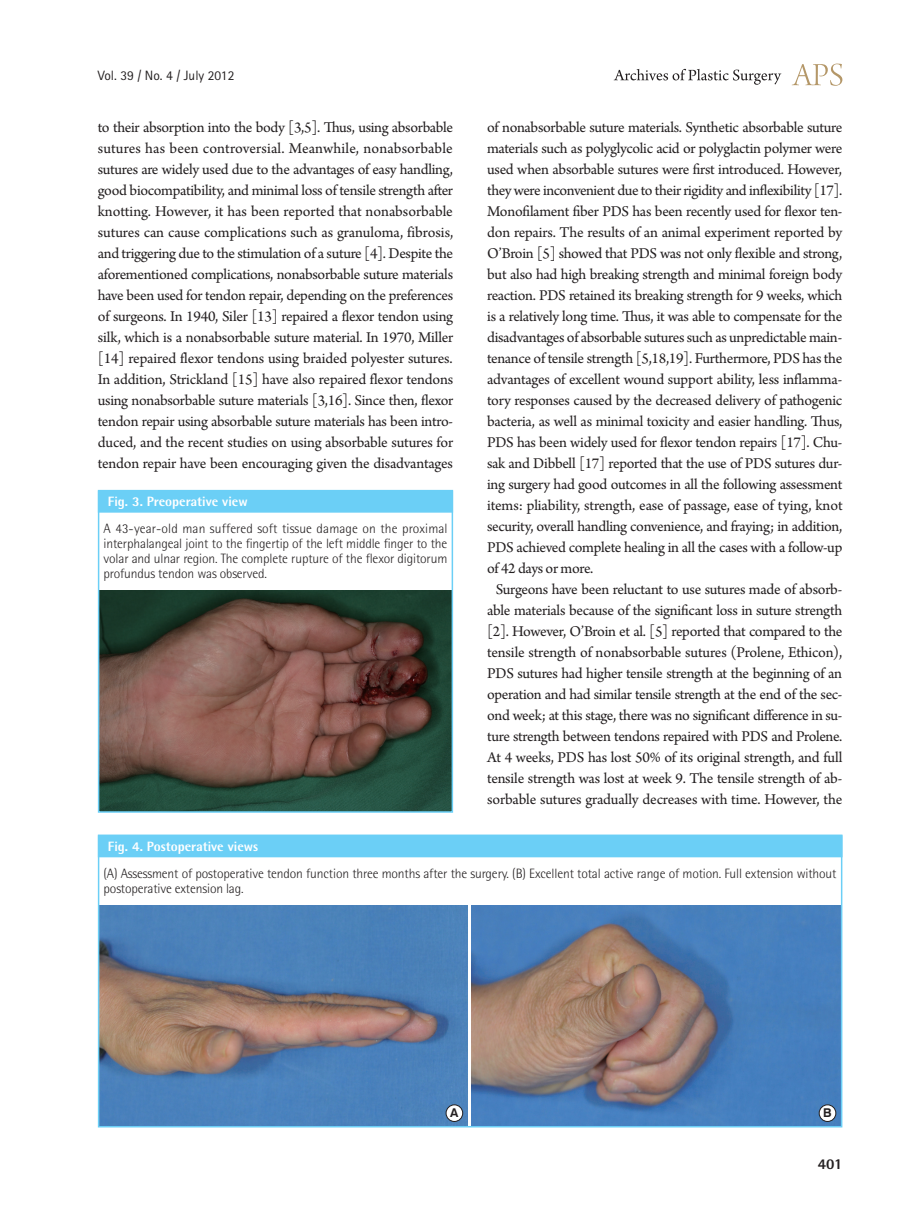
<style>
.page{position:relative;width:919px;height:1217px;background:#fff}
.page>*{position:absolute;margin:0;border:0;box-sizing:border-box;transform-origin:0 0}
.t1{font:15.75px/21px "Arno Pro";letter-spacing:-.02em;color:#231f20;text-align:justify}
.t2{font:800 15px "Rotis Semi Sans Std";color:#231f20}
.t3{font:300 13.5px/15px "Rotis Semi Sans Std";letter-spacing:-.01em;color:#231f20;text-align:justify}
.t4{font:800 13.5px "Rotis Semi Sans Std";color:#fff}
.t5{font:13.5px "Rotis Sans Serif Std";color:#231f20}
.t6{font:700 12.15px "Swiss 721 BT";color:#231f20}
</style>
<div class="page">
<svg style="left:792px;top:64px;width:50px;height:22px"></svg>
<svg style="left:613px;top:69px;width:168px;height:16px"></svg>
<div style="left:99px;top:490px;width:353px;height:22px;background:#6bcff6"></div>
<img style="left:101px;top:590px;width:349px;height:219px">
<div style="left:98px;top:490px;width:355px;height:322px;border:2px solid #6bcff6"></div>
<div style="left:99px;top:835px;width:742px;height:21px;background:#6bcff6"></div>
<div style="left:98px;top:834px;width:744px;height:23px;border:2px solid #6bcff6"></div>
<img style="left:101px;top:905px;width:366px;height:219px">
<img style="left:472px;top:905px;width:367px;height:219px">
<div style="left:446px;top:1104px;width:16px;height:17px;background:#fff;border-radius:50%"></div>
<div style="left:446px;top:1104px;width:17px;height:17px;border:1px solid #231f20;border-radius:50%"></div>
<div style="left:819px;top:1104px;width:16px;height:17px;background:#fff;border-radius:50%"></div>
<div style="left:819px;top:1104px;width:17px;height:17px;border:1px solid #231f20;border-radius:50%"></div>
<div style="left:98px;top:835px;width:744px;height:292px;border:2px solid #6bcff6"></div>
<p class="t5" style="left:98px;top:67px;width:138px">Vol. 39 / No. 4 / July 2012</p>
<p class="t1" style="left:98px;top:117px;width:357px">to their absorption into the body [3,5]. Thus, using absorbable sutures has been controversial. Meanwhile, nonabsorbable sutures are widely used due to the advantages of easy handling, good biocompatibility, and minimal loss of tensile strength after knotting. However, it has been reported that nonabsorbable sutures can cause complications such as granuloma, fibrosis, and triggering due to the stimulation of a suture [4]. Despite the aforementioned complications, nonabsorbable suture materials have been used for tendon repair, depending on the preferences of surgeons. In 1940, Siler [13] repaired a flexor tendon using silk, which is a nonabsorbable suture material. In 1970, Miller [14] repaired flexor tendons using braided polyester sutures.<br>In addition, Strickland [15] have also repaired flexor tendons using nonabsorbable suture materials [3,16]. Since then, flexor tendon repair using absorbable suture materials has been intro&shy;duced, and the recent studies on using absorbable sutures for tendon repair have been encouraging given the disadvantages</p>
<p class="t1" style="left:487px;top:117px;width:357px">of nonabsorbable suture materials. Synthetic absorbable suture</p>
<p class="t1" style="left:487px;top:138px;width:357px">materials such as polyglycolic acid or polyglactin polymer were</p>
<p class="t1" style="left:487px;top:159px;width:356px">used when absorbable sutures were first introduced. However,</p>
<p class="t1" style="left:487px;top:180px;width:357px">they were inconvenient due to their rigidity and inflexibility [17].</p>
<p class="t1" style="left:487px;top:201px;width:357px">Monofilament fiber PDS has been recently used for flexor ten-</p>
<p class="t1" style="left:487px;top:222px;width:357px">don repairs. The results of an animal experiment reported by</p>
<p class="t1" style="left:487px;top:243px;width:356px">O’Broin [5] showed that PDS was not only flexible and strong,</p>
<p class="t1" style="left:487px;top:264px;width:356px">but also had high breaking strength and minimal foreign body</p>
<p class="t1" style="left:487px;top:285px;width:357px">reaction. PDS retained its breaking strength for 9 weeks, which</p>
<p class="t1" style="left:487px;top:306px;width:357px">is a relatively long time. Thus, it was able to compensate for the</p>
<p class="t1" style="left:487px;top:327px;width:357px">disadvantages of absorbable sutures such as unpredictable main-</p>
<p class="t1" style="left:487px;top:348px;width:357px">tenance of tensile strength [5,18,19]. Furthermore, PDS has the</p>
<p class="t1" style="left:487px;top:369px;width:357px">advantages of excellent wound support ability, less inflamma-</p>
<p class="t1" style="left:487px;top:390px;width:356px">tory responses caused by the decreased delivery of pathogenic</p>
<p class="t1" style="left:487px;top:411px;width:357px">bacteria, as well as minimal toxicity and easier handling. Thus,</p>
<p class="t1" style="left:487px;top:432px;width:357px">PDS has been widely used for flexor tendon repairs [17]. Chu-</p>
<p class="t1" style="left:487px;top:453px;width:357px">sak and Dibbell [17] reported that the use of PDS sutures dur-</p>
<p class="t1" style="left:487px;top:474px;width:357px">ing surgery had good outcomes in all the following assessment</p>
<p class="t1" style="left:487px;top:495px;width:357px">items: pliability, strength, ease of passage, ease of tying, knot</p>
<p class="t1" style="left:487px;top:516px;width:357px">security, overall handling convenience, and fraying; in addition,</p>
<p class="t1" style="left:487px;top:537px;width:357px">PDS achieved complete healing in all the cases with a follow-up</p>
<p class="t1" style="left:487px;top:558px;width:108px">of 42 days or more.</p>
<p class="t1" style="left:495px;top:579px;width:348px">Surgeons have been reluctant to use sutures made of absorb-</p>
<p class="t1" style="left:487px;top:600px;width:356px">able materials because of the significant loss in suture strength</p>
<p class="t1" style="left:487px;top:621px;width:357px">[2]. However, O’Broin et al. [5] reported that compared to the</p>
<p class="t1" style="left:487px;top:642px;width:356px">tensile strength of nonabsorbable sutures (Prolene, Ethicon),</p>
<p class="t1" style="left:487px;top:663px;width:356px">PDS sutures had higher tensile strength at the beginning of an</p>
<p class="t1" style="left:487px;top:684px;width:357px">operation and had similar tensile strength at the end of the sec-</p>
<p class="t1" style="left:487px;top:705px;width:357px">ond week; at this stage, there was no significant difference in su-</p>
<p class="t1" style="left:487px;top:726px;width:356px">ture strength between tendons repaired with PDS and Prolene.</p>
<p class="t1" style="left:487px;top:747px;width:356px">At 4 weeks, PDS has lost 50% of its original strength, and full</p>
<p class="t1" style="left:487px;top:768px;width:357px">tensile strength was lost at week 9. The tensile strength of ab-</p>
<p class="t1" style="left:487px;top:789px;width:357px">sorbable sutures gradually decreases with time. However, the</p>
<p class="t4" style="left:108px;top:492px;width:141px">Fig. 3. Preoperative view</p>
<p class="t3" style="left:104px;top:521px;width:345px">A 43-year-old man suffered soft tissue damage on the proximal interphalangeal joint to the fingertip of the left middle finger to the volar and ulnar region. The complete rupture of the flexor digitorum profundus tendon was observed.</p>
<p class="t4" style="left:108px;top:837px;width:152px">Fig. 4. Postoperative views</p>
<p class="t3" style="left:104px;top:865px;width:734px">(A) Assessment of postoperative tendon function three months after the surgery. (B) Excellent total active range of motion. Full extension without postoperative extension lag.</p>
<p class="t6" style="left:450px;top:1105px;width:10px">A</p>
<p class="t6" style="left:823px;top:1105px;width:10px">B</p>
<p class="t2" style="left:817px;top:1153px;width:26px">401</p>
</div>
